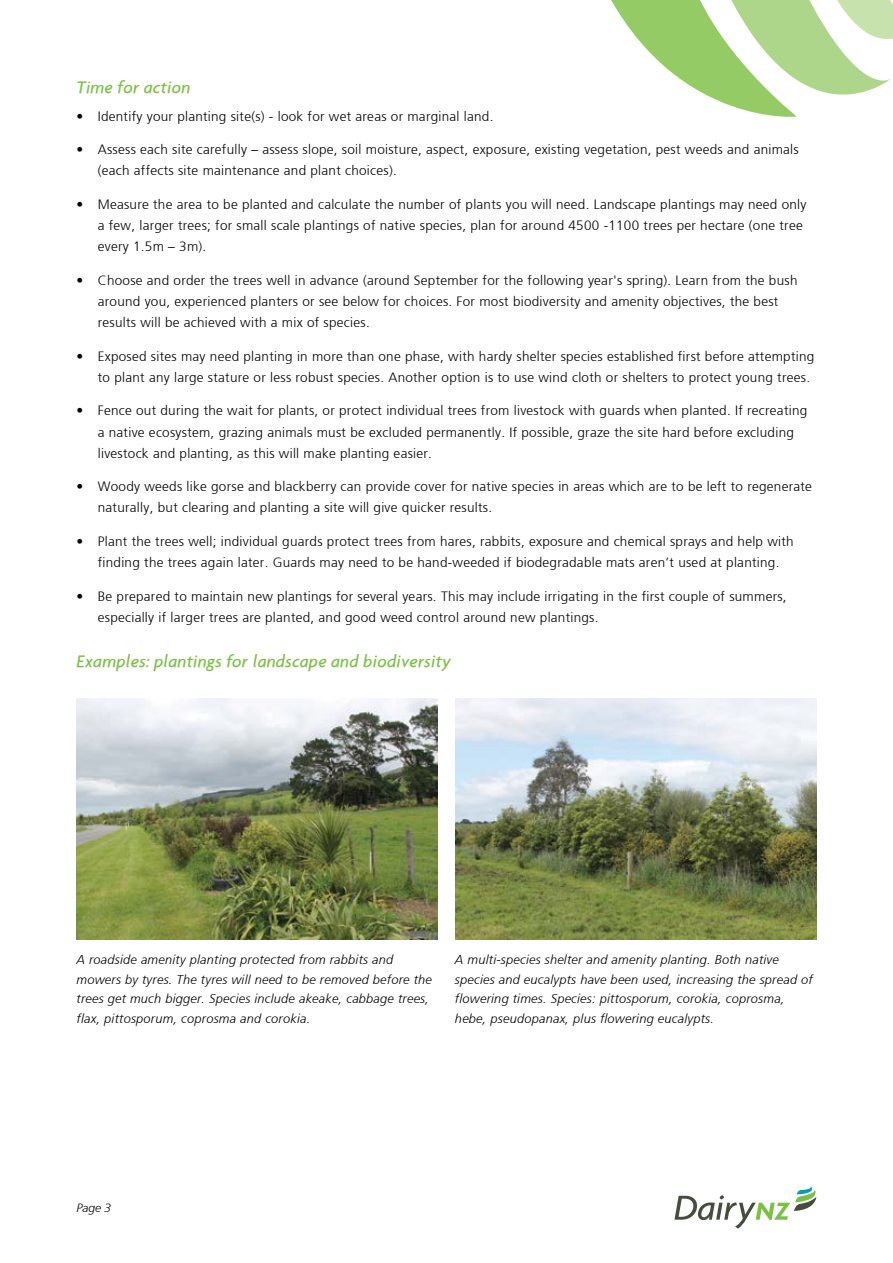
<style>
.page{position:relative;width:893px;height:1263px;background:#fff}
.page>*{position:absolute;margin:0;border:0;box-sizing:border-box;transform-origin:0 0}
.t1{font:italic 500 18px "Agenda";letter-spacing:.01em;color:#7ac143}
.t2{font:300 13.5px/21px "Frutiger";letter-spacing:.02em;color:#000}
.t3{font:italic 300 12.75px/19.5px "Frutiger";letter-spacing:.02em;color:#000}
.t4{font:italic 300 12px "Frutiger";color:#000}
</style>
<div class="page">
<svg style="left:611px;top:0;width:282px;height:117px"></svg>
<svg style="left:674px;top:1186px;width:143px;height:42px"></svg>
<img style="left:77px;top:699px;width:361px;height:241px">
<img style="left:455px;top:699px;width:361px;height:241px">
<h1 class="t1" style="left:77px;top:77px;width:115px">Time for action</h1>
<p class="t2" style="left:77px;top:106px;width:418px">• Identify your planting site(s) - look for wet areas or marginal land.</p>
<p class="t2" style="left:98px;top:139px;width:702px;text-indent:-21px">• Assess each site carefully – assess slope, soil moisture, aspect, exposure, existing vegetation, pest weeds and animals (each affects site maintenance and plant choices).</p>
<p class="t2" style="left:98px;top:194px;width:710px;text-indent:-21px">• Measure the area to be planted and calculate the number of plants you will need. Landscape plantings may need only a few, larger trees; for small scale plantings of native species, plan for around 4500 -1100 trees per hectare (one tree every 1.5m – 3m).</p>
<p class="t2" style="left:98px;top:270px;width:701px;text-indent:-21px">• Choose and order the trees well in advance (around September for the following year's spring). Learn from the bush around you, experienced planters or see below for choices. For most biodiversity and amenity objectives, the best results will be achieved with a mix of species.</p>
<p class="t2" style="left:98px;top:346px;width:718px;text-indent:-21px">• Exposed sites may need planting in more than one phase, with hardy shelter species established first before attempting to plant any large stature or less robust species. Another option is to use wind cloth or shelters to protect young trees.</p>
<p class="t2" style="left:98px;top:400px;width:711px;text-indent:-21px">• Fence out during the wait for plants, or protect individual trees from livestock with guards when planted. If recreating a native ecosystem, grazing animals must be excluded permanently. If possible, graze the site hard before excluding livestock and planting, as this will make planting easier.</p>
<p class="t2" style="left:98px;top:476px;width:716px;text-indent:-21px">• Woody weeds like gorse and blackberry can provide cover for native species in areas which are to be left to regenerate naturally, but clearing and planting a site will give quicker results.</p>
<p class="t2" style="left:77px;top:531px;width:719px;text-align:center">• Plant the trees well; individual guards protect trees from hares, rabbits, exposure and chemical sprays and help with finding the trees again later. Guards may need to be hand-weeded if biodegradable mats aren’t used at planting.</p>
<p class="t2" style="left:98px;top:586px;width:690px;text-indent:-21px">• Be prepared to maintain new plantings for several years. This may include irrigating in the first couple of summers, especially if larger trees are planted, and good weed control around new plantings.</p>
<h1 class="t1" style="left:77px;top:650px;width:376px">Examples: plantings for landscape and biodiversity</h1>
<p class="t3" style="left:77px;top:950px;width:357px">A roadside amenity planting protected from rabbits and mowers by tyres. The tyres will need to be removed before the trees get much bigger. Species include akeake, cabbage trees, flax, pittosporum, coprosma and corokia.</p>
<p class="t3" style="left:455px;top:950px;width:359px">A multi-species shelter and amenity planting. Both native species and eucalypts have been used, increasing the spread of flowering times. Species: pittosporum, corokia, coprosma, hebe, pseudopanax, plus flowering eucalypts.</p>
<p class="t4" style="left:77px;top:1201px;width:36px">Page 3</p>
</div>
